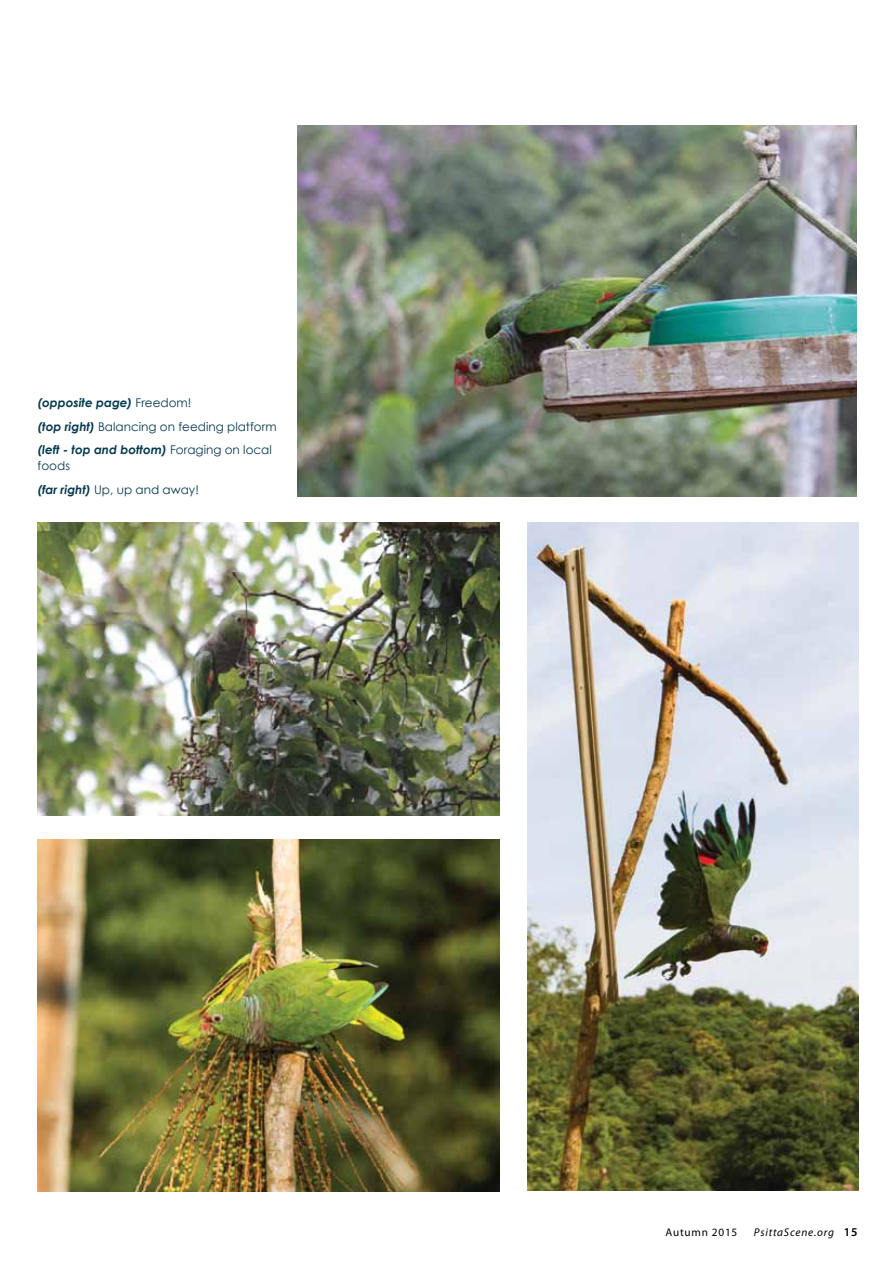
<style>
.page{position:relative;width:893px;height:1263px;background:#fff}
.page>*{position:absolute;margin:0;border:0;box-sizing:border-box;transform-origin:0 0}
.t1{font:12px/23.2px "Century Gothic";color:#06394e}
.t2{font:italic 11.25px "Myriad Pro";letter-spacing:.07em;color:#000}
.t3{font:11.25px "Myriad Pro";letter-spacing:.07em;color:#000}
.s1{font-weight:700;font-style:italic}
.s2{font-weight:600;font-style:normal;font-size:12px}
</style>
<div class="page">
<img style="left:298px;top:126px;width:559px;height:370px">
<img style="left:527px;top:522px;width:331px;height:668px">
<img style="left:38px;top:522px;width:461px;height:294px">
<img style="left:38px;top:840px;width:461px;height:351px">
<p class="t1" style="left:38px;top:391px;width:241px"><span class="s1">(opposite page)</span> Freedom!<br><span class="s1">(top right)</span> Balancing on feeding platform <span class="s1">(left - top and bottom)</span> Foraging on local</p>
<p class="t1" style="left:38px;top:454px;width:163px">foods<br><span class="s1">(far right)</span> Up, up and away!</p>
<p class="t3" style="left:665px;top:1225px;width:73px">Autumn 2015</p>
<p class="t2" style="left:754px;top:1225px;width:105px">PsittaScene.org <span class="s2">15</span></p>
</div>
